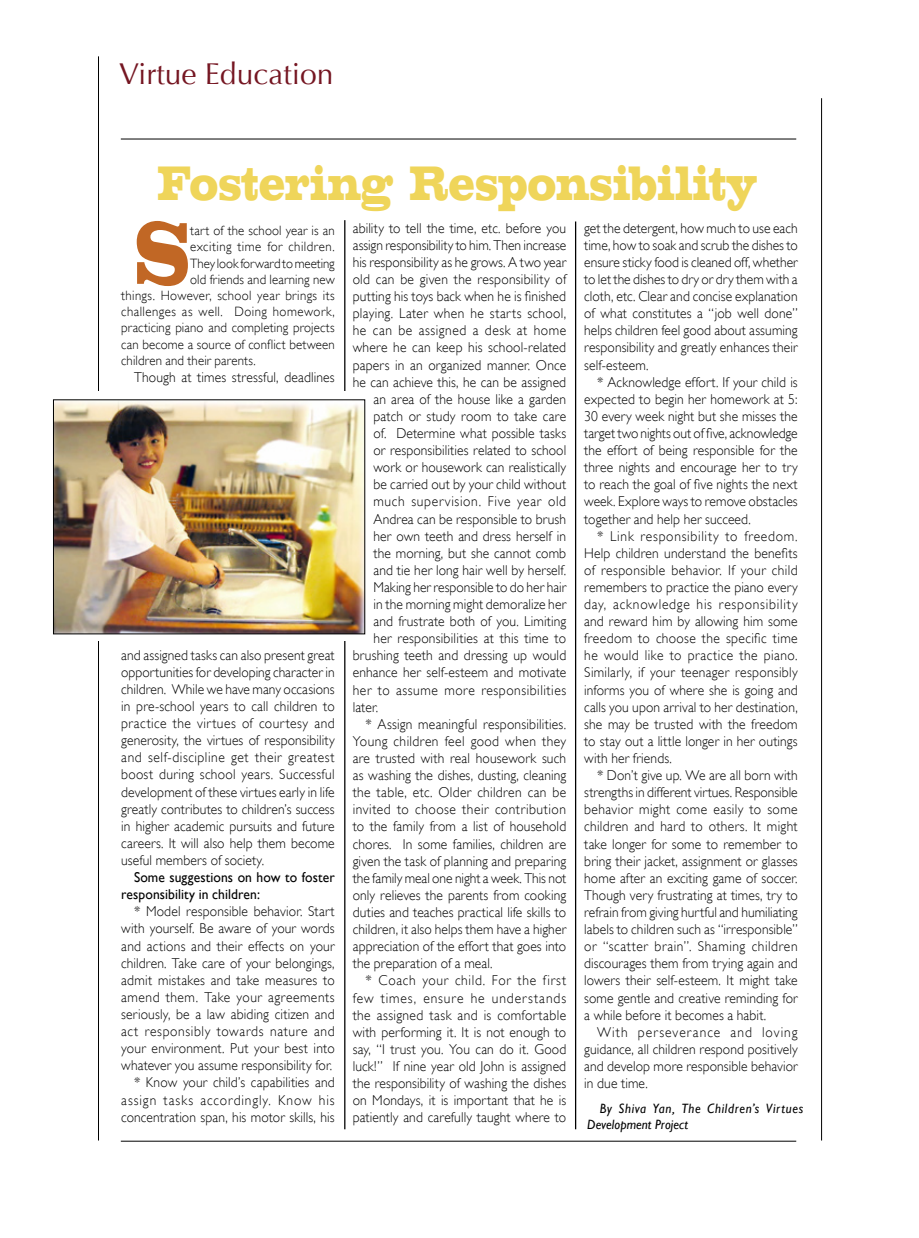
<style>
.page{position:relative;width:919px;height:1238px;background:#fff}
.page>*{position:absolute;margin:0;border:0;box-sizing:border-box;transform-origin:0 0}
.t1{font:92.25px "Chesterfield Condensed";color:#c16725;scale:.95 1}
.t2{font:51px "Chesterfield Condensed";letter-spacing:-.015em;color:#efd55a;scale:.95 1}
.t3{font:30px "Optima";color:#751622}
.t4{font:300 14.25px/17.1px "Gill Sans";letter-spacing:.01em;color:#000;text-align:justify;scale:.95 1}
.t5{font:300 14.25px "Gill Sans";letter-spacing:.04em;color:#000;scale:.95 1}
.t6{font:300 14.25px "Gill Sans";letter-spacing:.03em;color:#000;scale:.95 1}
.t7{font:300 14.25px "Gill Sans";letter-spacing:.05em;color:#000;scale:.95 1}
.t8{font:14.25px/17.1px "Gill Sans";letter-spacing:.005em;color:#000;scale:.95 1}
.t9{font:300 14.25px "Gill Sans";letter-spacing:.07em;color:#000;scale:.95 1}
.t10{font:300 13.5px "Gill Sans";letter-spacing:.015em;color:#000;scale:.95 1}
.t11{font:italic 13.5px/16.2px "Gill Sans";letter-spacing:.045em;color:#000;scale:.95 1}
.t12{font:300 13.5px "Gill Sans";letter-spacing:.035em;color:#000;scale:.95 1}
.t13{font:300 13.5px "Gill Sans";letter-spacing:.04em;color:#000;scale:.95 1}
</style>
<div class="page">
<hr style="left:98px;top:56px;width:1px;height:1084px;background:#000">
<hr style="left:821px;top:98px;width:1px;height:1042px;background:#000">
<hr style="left:121px;top:139px;width:675px;height:1px;background:#000">
<hr style="left:121px;top:1140px;width:675px;height:1px;background:#000">
<hr style="left:344px;top:220px;width:1px;height:909px;background:#000">
<hr style="left:575px;top:221px;width:1px;height:908px;background:#000">
<div style="left:81px;top:392px;width:269px;height:248px;background:#fff"></div>
<img style="left:55px;top:401px;width:308px;height:231px">
<div style="left:53px;top:399px;width:312px;height:235px;border:1px solid #000"></div>
<h3 class="t3" style="left:119px;top:56px;width:215px">Virtue Education</h3>
<h2 class="t2" style="left:157px;top:155px;width:633px">Fostering Responsibility</h2>
<h1 class="t1" style="left:134px;top:202px;width:61px">S</h1>
<p class="t10" style="left:190px;top:223px;width:154px">tart of the school year is an</p>
<p class="t13" style="left:190px;top:239px;width:154px">exciting time for children.</p>
<p class="t10" style="left:190px;top:255px;width:154px">They look forward to meeting</p>
<p class="t10" style="left:190px;top:271px;width:154px">old friends and learning new</p>
<p class="t10" style="left:121px;top:288px;width:226px">things. However, school year brings its</p>
<p class="t12" style="left:121px;top:304px;width:226px">challenges as well. Doing homework,</p>
<p class="t10" style="left:121px;top:320px;width:226px">practicing piano and completing projects</p>
<p class="t10" style="left:121px;top:336px;width:226px">can become a source of conflict between</p>
<p class="t10" style="left:121px;top:352px;width:143px">children and their parents.</p>
<p class="t4" style="left:134px;top:368px;width:213px">Though at times stressful, deadlines</p>
<p class="t4" style="left:121px;top:646px;width:226px">and assigned tasks can also present great opportunities for developing character in children. While we have many occasions in pre-school years to call children to practice the virtues of courtesy and generosity, the virtues of responsibility and self-discipline get their greatest boost during school years. Successful development of these virtues early in life greatly contributes to children’s success in higher academic pursuits and future careers. It will also help them become useful members of society.</p>
<p class="t8" style="left:121px;top:868px;width:226px;text-indent:13px">Some suggestions on how to foster responsibility in children:</p>
<p class="t4" style="left:121px;top:902px;width:226px;text-align:right">* Model responsible behavior. Start with yourself. Be aware of your words and actions and their effects on your children. Take care of your belongings, admit mistakes and take measures to amend them. Take your agreements seriously, be a law abiding citizen and act responsibly towards nature and your environment. Put your best into whatever you assume responsibility for. * Know your child’s capabilities and assign tasks accordingly. Know his concentration span, his motor skills, his</p>
<p class="t4" style="left:353px;top:219px;width:226px">ability to tell the time, etc. before you</p>
<p class="t4" style="left:353px;top:236px;width:226px">assign responsibility to him. Then increase</p>
<p class="t4" style="left:353px;top:253px;width:226px">his responsibility as he grows. A two year</p>
<p class="t4" style="left:353px;top:270px;width:226px">old can be given the responsibility of</p>
<p class="t4" style="left:353px;top:288px;width:226px">putting his toys back when he is finished</p>
<p class="t4" style="left:353px;top:305px;width:226px">playing. Later when he starts school,</p>
<p class="t5" style="left:353px;top:322px;width:226px">he can be assigned a desk at home</p>
<p class="t4" style="left:353px;top:339px;width:226px">where he can keep his school-related</p>
<p class="t4" style="left:353px;top:356px;width:226px">papers in an organized manner. Once</p>
<p class="t4" style="left:353px;top:373px;width:226px">he can achieve this, he can be assigned</p>
<p class="t4" style="left:373px;top:390px;width:204px">an area of the house like a garden</p>
<p class="t4" style="left:373px;top:407px;width:204px">patch or study room to take care</p>
<p class="t4" style="left:373px;top:424px;width:204px">of. Determine what possible tasks</p>
<p class="t4" style="left:373px;top:441px;width:204px">or responsibilities related to school</p>
<p class="t4" style="left:373px;top:459px;width:204px">work or housework can realistically</p>
<p class="t4" style="left:373px;top:476px;width:204px">be carried out by your child without</p>
<p class="t7" style="left:373px;top:493px;width:204px">much supervision. Five year old</p>
<p class="t4" style="left:373px;top:510px;width:204px">Andrea can be responsible to brush</p>
<p class="t4" style="left:373px;top:527px;width:204px">her own teeth and dress herself in</p>
<p class="t4" style="left:373px;top:544px;width:204px">the morning, but she cannot comb</p>
<p class="t4" style="left:373px;top:561px;width:204px">and tie her long hair well by herself.</p>
<p class="t4" style="left:373px;top:578px;width:204px">Making her responsible to do her hair</p>
<p class="t4" style="left:373px;top:595px;width:204px">in the morning might demoralize her</p>
<p class="t4" style="left:373px;top:612px;width:204px">and frustrate both of you. Limiting</p>
<p class="t4" style="left:373px;top:630px;width:204px">her responsibilities at this time to</p>
<p class="t4" style="left:353px;top:647px;width:226px">brushing teeth and dressing up would</p>
<p class="t4" style="left:353px;top:664px;width:226px">enhance her self-esteem and motivate</p>
<p class="t5" style="left:353px;top:681px;width:226px">her to assume more responsibilities</p>
<p class="t4" style="left:353px;top:698px;width:28px">later.</p>
<p class="t4" style="left:365px;top:715px;width:213px">* Assign meaningful responsibilities.</p>
<p class="t6" style="left:353px;top:732px;width:226px">Young children feel good when they</p>
<p class="t4" style="left:353px;top:749px;width:226px">are trusted with real housework such</p>
<p class="t4" style="left:353px;top:766px;width:226px">as washing the dishes, dusting, cleaning</p>
<p class="t4" style="left:353px;top:783px;width:226px">the table, etc. Older children can be</p>
<p class="t5" style="left:353px;top:801px;width:226px">invited to choose their contribution</p>
<p class="t4" style="left:353px;top:818px;width:226px">to the family from a list of household</p>
<p class="t4" style="left:353px;top:835px;width:226px">chores. In some families, children are</p>
<p class="t4" style="left:353px;top:852px;width:226px">given the task of planning and preparing</p>
<p class="t4" style="left:353px;top:869px;width:226px">the family meal one night a week. This not</p>
<p class="t4" style="left:353px;top:886px;width:226px">only relieves the parents from cooking</p>
<p class="t4" style="left:353px;top:903px;width:226px">duties and teaches practical life skills to</p>
<p class="t4" style="left:353px;top:920px;width:226px">children, it also helps them have a higher</p>
<p class="t4" style="left:353px;top:937px;width:226px">appreciation of the effort that goes into</p>
<p class="t4" style="left:353px;top:954px;width:149px">the preparation of a meal.</p>
<p class="t7" style="left:365px;top:972px;width:213px">* Coach your child. For the first</p>
<p class="t9" style="left:353px;top:989px;width:226px">few times, ensure he understands</p>
<p class="t6" style="left:353px;top:1006px;width:226px">the assigned task and is comfortable</p>
<p class="t4" style="left:353px;top:1023px;width:226px">with performing it. It is not enough to</p>
<p class="t4" style="left:353px;top:1040px;width:226px">say, “I trust you. You can do it. Good</p>
<p class="t4" style="left:353px;top:1057px;width:226px">luck!” If nine year old John is assigned</p>
<p class="t4" style="left:353px;top:1074px;width:226px">the responsibility of washing the dishes</p>
<p class="t4" style="left:353px;top:1091px;width:226px">on Mondays, it is important that he is</p>
<p class="t4" style="left:353px;top:1108px;width:226px">patiently and carefully taught where to</p>
<p class="t4" style="left:584px;top:219px;width:226px">get the detergent, how much to use each time, how to soak and scrub the dishes to ensure sticky food is cleaned off, whether to let the dishes to dry or dry them with a cloth, etc. Clear and concise explanation of what constitutes a “job well done” helps children feel good about assuming responsibility and greatly enhances their self-esteem.</p>
<p class="t4" style="left:584px;top:373px;width:226px;text-indent:13px">* Acknowledge effort. If your child is expected to begin her homework at 5:<br>30 every week night but she misses the target two nights out of five, acknowledge the effort of being responsible for the three nights and encourage her to try to reach the goal of five nights the next week. Explore ways to remove obstacles together and help her succeed.</p>
<p class="t4" style="left:584px;top:527px;width:226px;text-indent:13px">* Link responsibility to freedom.<br>Help children understand the benefits of responsible behavior. If your child remembers to practice the piano every day, acknowledge his responsibility and reward him by allowing him some freedom to choose the specific time he would like to practice the piano.<br>Similarly, if your teenager responsibly informs you of where she is going and calls you upon arrival to her destination, she may be trusted with the freedom to stay out a little longer in her outings with her friends.</p>
<p class="t4" style="left:584px;top:766px;width:226px;text-indent:13px">* Don’t give up. We are all born with strengths in different virtues. Responsible behavior might come easily to some children and hard to others. It might take longer for some to remember to bring their jacket, assignment or glasses home after an exciting game of soccer.<br>Though very frustrating at times, try to refrain from giving hurtful and humiliating labels to children such as “irresponsible” or “scatter brain”. Shaming children discourages them from trying again and lowers their self-esteem. It might take some gentle and creative reminding for a while before it becomes a habit.</p>
<p class="t4" style="left:584px;top:1023px;width:226px;text-indent:13px">With perseverance and loving guidance, all children respond positively and develop more responsible behavior in due time.</p>
<p class="t11" style="left:587px;top:1100px;width:229px;text-indent:13px">By Shiva Yan, The Children’s Virtues<br>Development Project</p>
</div>
